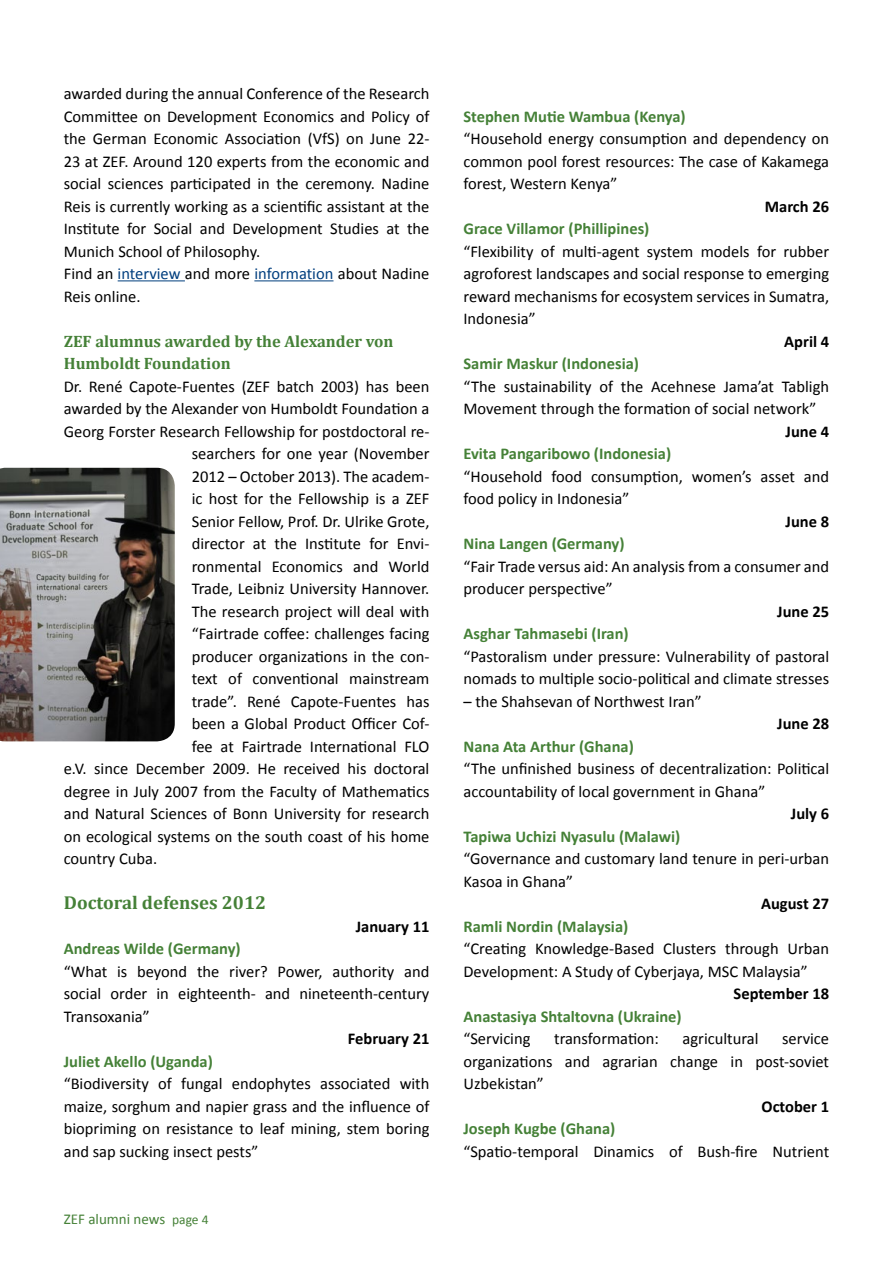
<style>
.page{position:relative;width:893px;height:1263px;background:#fff}
.page>*{position:absolute;margin:0;border:0;box-sizing:border-box;transform-origin:0 0}
.t1{font:700 18.75px "Cambria";color:#458137}
.t2{font:16.5px/22.5px "Calibri";color:#000}
.t3{font:700 16.5px "Calibri";color:#458137}
.t4{font:700 16.5px "Calibri";color:#000}
.t5{font:700 16.5px/22.5px "Cambria";color:#458137}
.t6{font:15px "Calibri";color:#458137}
.s1{color:#003e7e}
.s2{font-size:13.5px}
</style>
<div class="page">
<hr style="left:118px;top:280px;width:67px;height:1px;background:#003e7e">
<hr style="left:254px;top:280px;width:79px;height:1px;background:#003e7e">
<img style="left:0;top:468px;width:175px;height:273px">
<p class="t2" style="left:64px;top:82px;width:367px">awarded during the annual Conference of the Research Committee on Development Economics and Policy of the German Economic Association (VfS) on June 22- 23 at ZEF. Around 120 experts from the economic and social sciences participated in the ceremony. Nadine Reis is currently working as a scientific assistant at the Institute for Social and Development Studies at the Munich School of Philosophy.<br>Find an <span class="s1">interview</span> and more <span class="s1">information</span> about Nadine Reis online.</p>
<p class="t5" style="left:64px;top:329px;width:331px">ZEF alumnus awarded by the Alexander von<br>Humboldt Foundation</p>
<p class="t2" style="left:64px;top:375px;width:367px">Dr. René Capote-Fuentes (ZEF batch 2003) has been</p>
<p class="t2" style="left:64px;top:397px;width:367px">awarded by the Alexander von Humboldt Foundation a</p>
<p class="t2" style="left:64px;top:420px;width:367px">Georg Forster Research Fellowship for postdoctoral re-</p>
<p class="t2" style="left:192px;top:442px;width:239px">searchers for one year (November</p>
<p class="t2" style="left:192px;top:465px;width:239px">2012 – October 2013). The academ-</p>
<p class="t2" style="left:192px;top:487px;width:239px">ic host for the Fellowship is a ZEF</p>
<p class="t2" style="left:192px;top:510px;width:239px">Senior Fellow, Prof. Dr. Ulrike Grote,</p>
<p class="t2" style="left:192px;top:532px;width:239px">director at the Institute for Envi-</p>
<p class="t2" style="left:192px;top:555px;width:239px">ronmental Economics and World</p>
<p class="t2" style="left:192px;top:577px;width:239px">Trade, Leibniz University Hannover.</p>
<p class="t2" style="left:192px;top:600px;width:239px">The research project will deal with</p>
<p class="t2" style="left:192px;top:622px;width:239px">“Fairtrade coffee: challenges facing</p>
<p class="t2" style="left:192px;top:645px;width:239px">producer organizations in the con-</p>
<p class="t2" style="left:192px;top:667px;width:239px">text of conventional mainstream</p>
<p class="t2" style="left:192px;top:690px;width:239px">trade”. René Capote-Fuentes has</p>
<p class="t2" style="left:192px;top:712px;width:239px">been a Global Product Officer Cof-</p>
<p class="t2" style="left:192px;top:735px;width:239px">fee at Fairtrade International FLO</p>
<p class="t2" style="left:64px;top:757px;width:367px">e.V. since December 2009. He received his doctoral</p>
<p class="t2" style="left:64px;top:780px;width:367px">degree in July 2007 from the Faculty of Mathematics</p>
<p class="t2" style="left:64px;top:803px;width:367px">and Natural Sciences of Bonn University for research</p>
<p class="t2" style="left:64px;top:825px;width:367px">on ecological systems on the south coast of his home</p>
<p class="t2" style="left:64px;top:848px;width:95px">country Cuba.</p>
<p class="t1" style="left:64px;top:889px;width:204px">Doctoral defenses 2012</p>
<p class="t4" style="left:356px;top:915px;width:75px">January 11</p>
<p class="t3" style="left:64px;top:938px;width:179px">Andreas Wilde (Germany)</p>
<p class="t2" style="left:64px;top:960px;width:367px;text-align:justify">“What is beyond the river? Power, authority and social order in eighteenth- and nineteenth-century Transoxania”</p>
<p class="t4" style="left:348px;top:1028px;width:83px">February 21</p>
<p class="t3" style="left:64px;top:1051px;width:151px">Juliet Akello (Uganda)</p>
<p class="t2" style="left:64px;top:1072px;width:367px;text-align:justify">“Biodiversity of fungal endophytes associated with maize, sorghum and napier grass and the influence of biopriming on resistance to leaf mining, stem boring and sap sucking insect pests”</p>
<p class="t6" style="left:64px;top:1210px;width:146px">ZEF alumni news <span class="s2">page 4</span></p>
<p class="t3" style="left:463px;top:106px;width:224px">Stephen Mutie Wambua (Kenya)</p>
<p class="t2" style="left:463px;top:127px;width:367px;text-align:justify">“Household energy consumption and dependency on common pool forest resources: The case of Kakamega forest, Western Kenya”</p>
<p class="t4" style="left:765px;top:196px;width:66px">March 26</p>
<p class="t3" style="left:463px;top:218px;width:187px">Grace Villamor (Phillipines)</p>
<p class="t2" style="left:463px;top:240px;width:367px;text-align:justify">“Flexibility of multi-agent system models for rubber agroforest landscapes and social response to emerging reward mechanisms for ecosystem services in Sumatra, Indonesia”</p>
<p class="t4" style="left:784px;top:331px;width:46px">April 4</p>
<p class="t3" style="left:463px;top:353px;width:177px">Samir Maskur (Indonesia)</p>
<p class="t2" style="left:463px;top:375px;width:367px">“The sustainability of the Acehnese Jama’at Tabligh<br>Movement through the formation of social network”</p>
<p class="t4" style="left:786px;top:421px;width:45px">June 4</p>
<p class="t3" style="left:463px;top:443px;width:209px">Evita Pangaribowo (Indonesia)</p>
<p class="t2" style="left:463px;top:465px;width:367px">“Household food consumption, women’s asset and food policy in Indonesia”</p>
<p class="t4" style="left:786px;top:511px;width:45px">June 8</p>
<p class="t3" style="left:463px;top:533px;width:163px">Nina Langen (Germany)</p>
<p class="t2" style="left:463px;top:555px;width:367px">“Fair Trade versus aid: An analysis from a consumer and producer perspective”</p>
<p class="t4" style="left:777px;top:601px;width:53px">June 25</p>
<p class="t3" style="left:463px;top:623px;width:167px">Asghar Tahmasebi (Iran)</p>
<p class="t2" style="left:463px;top:645px;width:367px">“Pastoralism under pressure: Vulnerability of pastoral nomads to multiple socio-political and climate stresses</p>
<p class="t2" style="left:463px;top:690px;width:240px">– the Shahsevan of Northwest Iran”</p>
<p class="t4" style="left:777px;top:713px;width:53px">June 28</p>
<p class="t3" style="left:463px;top:736px;width:172px">Nana Ata Arthur (Ghana)</p>
<p class="t2" style="left:463px;top:758px;width:367px">“The unfinished business of decentralization: Political accountability of local government in Ghana”</p>
<p class="t4" style="left:791px;top:803px;width:40px">July 6</p>
<p class="t3" style="left:463px;top:826px;width:218px">Tapiwa Uchizi Nyasulu (Malawi)</p>
<p class="t2" style="left:463px;top:848px;width:367px">“Governance and customary land tenure in peri-urban<br>Kasoa in Ghana”</p>
<p class="t4" style="left:761px;top:893px;width:70px">August 27</p>
<p class="t3" style="left:463px;top:916px;width:166px">Ramli Nordin (Malaysia)</p>
<p class="t2" style="left:463px;top:938px;width:367px">“Creating Knowledge-Based Clusters through Urban<br>Development: A Study of Cyberjaya, MSC Malaysia”</p>
<p class="t4" style="left:733px;top:983px;width:97px">September 18</p>
<p class="t3" style="left:463px;top:1006px;width:220px">Anastasiya Shtaltovna (Ukraine)</p>
<p class="t2" style="left:463px;top:1028px;width:69px">“Servicing</p>
<p class="t2" style="left:554px;top:1028px;width:106px">transformation:</p>
<p class="t2" style="left:683px;top:1028px;width:77px">agricultural</p>
<p class="t2" style="left:463px;top:1028px;width:367px;text-align:justify;text-indent:319px">service organizations and agrarian change in post-soviet Uzbekistan”</p>
<p class="t4" style="left:762px;top:1096px;width:69px">October 1</p>
<p class="t3" style="left:463px;top:1118px;width:153px">Joseph Kugbe (Ghana)</p>
<p class="t2" style="left:463px;top:1140px;width:367px">“Spatio-temporal Dinamics of Bush-fire Nutrient</p>
</div>
